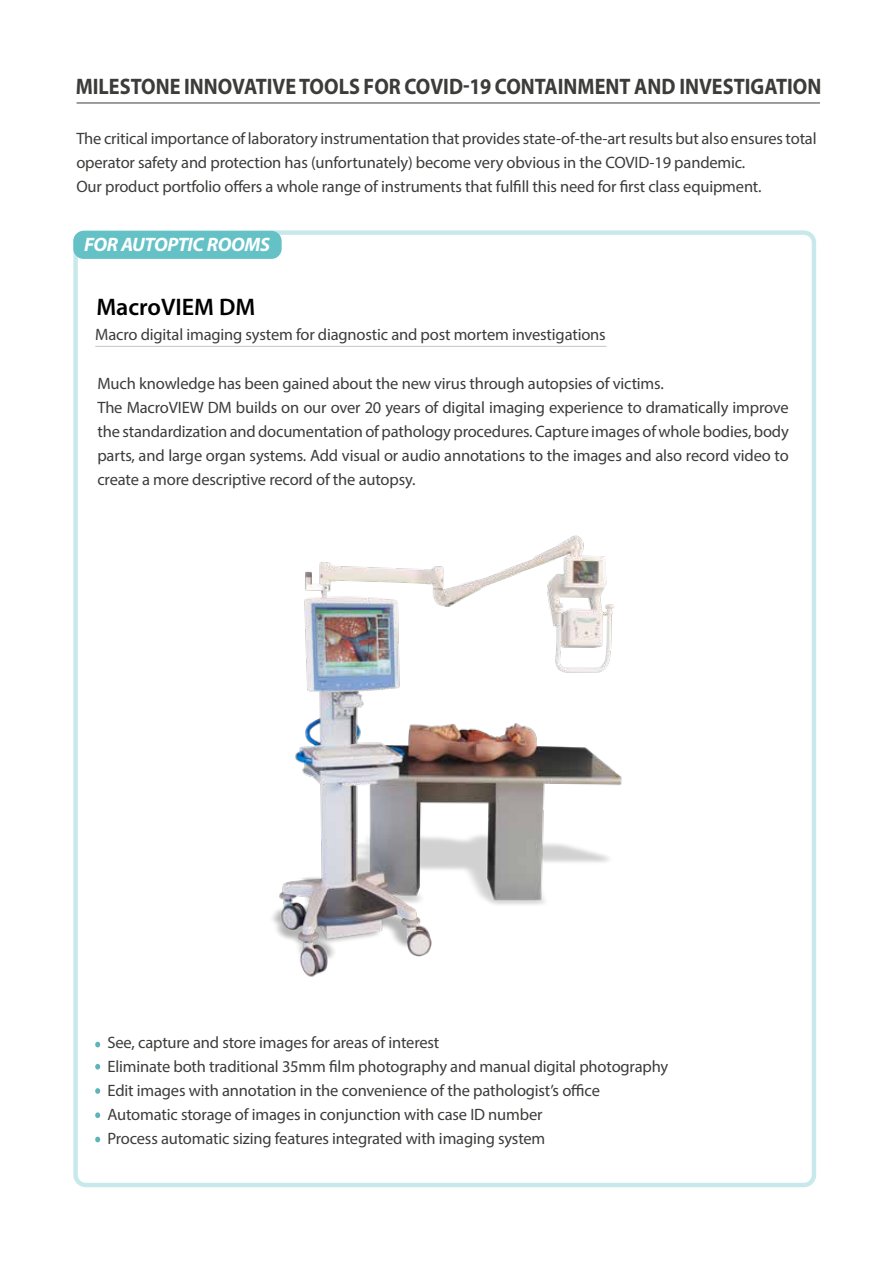
<style>
.page{position:relative;width:893px;height:1263px;background:#fff}
.page>*{position:absolute;margin:0;border:0;box-sizing:border-box;transform-origin:0 0}
.t1{font:600 24px "Myriad Pro";color:#000}
.t2{font:700 22.5px "Myriad Pro";color:#3c3c3b;scale:.9 1}
.t3{font:italic 700 19.5px "Myriad Pro";letter-spacing:-.02em;color:#fff}
.t4{font:16.5px/24px "Myriad Pro";letter-spacing:-.01em;color:#3c3c3b}
</style>
<div class="page">
<hr style="left:77px;top:103px;width:743px;height:1px;background:#3c3c3b">
<div style="left:73px;top:230px;width:743px;height:957px;border:4px solid #64c2c7;border-radius:10px"></div>
<hr style="left:95px;top:346px;width:511px;height:1px;background:#c6c6c6">
<img style="left:272px;top:535px;width:350px;height:442px">
<svg style="left:95px;top:1042px;width:5px;height:5px"></svg>
<svg style="left:95px;top:1064px;width:5px;height:5px"></svg>
<svg style="left:95px;top:1088px;width:5px;height:6px"></svg>
<svg style="left:95px;top:1112px;width:5px;height:6px"></svg>
<svg style="left:95px;top:1137px;width:5px;height:5px"></svg>
<div style="left:73px;top:231px;width:209px;height:28px;background:#64c2c7;border-radius:10px"></div>
<h2 class="t2" style="left:76px;top:72px;width:830px">MILESTONE INNOVATIVE TOOLS FOR COVID-19 CONTAINMENT AND INVESTIGATION</h2>
<p class="t4" style="left:76px;top:126px;width:742px">The critical importance of laboratory instrumentation that provides state-of-the-art results but also ensures total operator safety and protection has (unfortunately) become very obvious in the COVID-19 pandemic.<br>Our product portfolio offers a whole range of instruments that fulfill this need for first class equipment.</p>
<p class="t3" style="left:84px;top:232px;width:187px">FOR AUTOPTIC ROOMS</p>
<h1 class="t1" style="left:96px;top:291px;width:160px">MacroVIEM DM</h1>
<p class="t4" style="left:95px;top:322px;width:512px">Macro digital imaging system for diagnostic and post mortem investigations</p>
<p class="t4" style="left:97px;top:371px;width:693px">Much knowledge has been gained about the new virus through autopsies of victims.<br>The MacroVIEW DM builds on our over 20 years of digital imaging experience to dramatically improve the standardization and documentation of pathology procedures. Capture images of whole bodies, body parts, and large organ systems. Add visual or audio annotations to the images and also record video to create a more descriptive record of the autopsy.</p>
<p class="t4" style="left:107px;top:1030px;width:562px">See, capture and store images for areas of interest<br>Eliminate both traditional 35mm film photography and manual digital photography Edit images with annotation in the convenience of the pathologist’s office Automatic storage of images in conjunction with case ID number<br>Process automatic sizing features integrated with imaging system</p>
</div>
